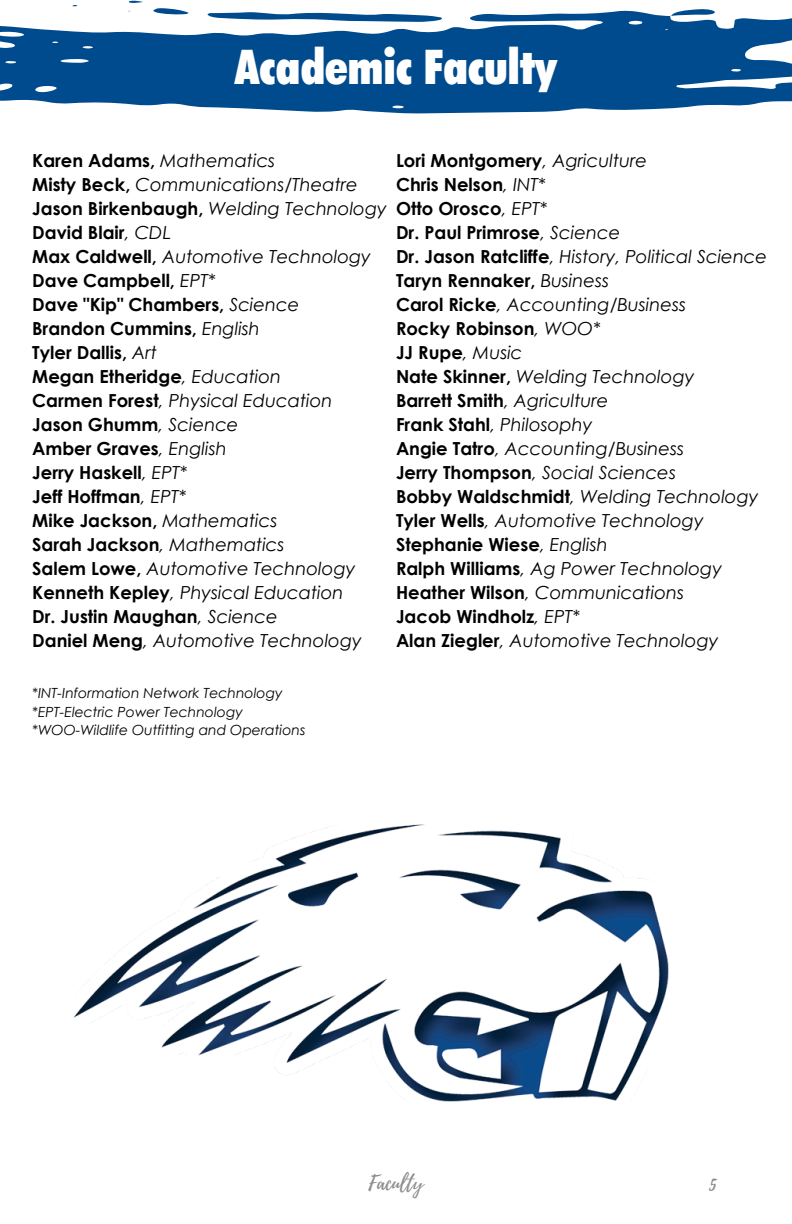
<style>
.page{position:relative;width:792px;height:1224px;background:#fff}
.page>*{position:absolute;margin:0;border:0;box-sizing:border-box;transform-origin:0 0}
.t1{font:900 condensed 48px "Futura BT";color:#fff}
.t2{font:20px "Playlist Script";color:#8c8e90}
.t3{font:italic 18px/24px "Century Gothic";color:#000}
.t4{font:700 18px/24px "Century Gothic";color:#000}
.t5{font:italic 14px "Century Gothic";color:#000}
.s1{font-weight:400;font-style:italic}
.s2{font-weight:700;font-style:normal}
</style>
<div class="page">
<svg style="left:0;top:5px;width:792px;height:108px;fill:#004b8d"></svg>
<svg style="left:207px;top:12px;width:236px;height:10px"></svg>
<svg style="left:670px;top:9px;width:45px;height:7px"></svg>
<svg style="left:153px;top:8px;width:36px;height:7px"></svg>
<svg style="left:128px;top:1px;width:15px;height:2px"></svg>
<img style="left:73px;top:824px;width:596px;height:278px">
<h1 class="t1" style="left:235px;top:31px;width:324px">Academic Faculty</h1>
<h3 class="t4" style="left:32px;top:148px;width:356px">Karen Adams, <span class="s1">Mathematics<br></span>Misty Beck, <span class="s1">Communications/Theatre<br></span>Jason Birkenbaugh, <span class="s1">Welding Technology<br></span>David Blair<span class="s1">, CDL<br></span>Max Caldwell, <span class="s1">Automotive Technology<br></span>Dave Campbell, <span class="s1">EPT*<br></span>Dave "Kip" Chambers, <span class="s1">Science<br></span>Brandon Cummins, <span class="s1">English<br></span>Tyler Dallis, <span class="s1">Art<br></span>Megan Etheridge<span class="s1">, Education<br></span>Carmen Forest<span class="s1">, Physical Education<br></span>Jason Ghumm<span class="s1">, Science<br></span>Amber Graves<span class="s1">, English<br></span>Jerry Haskell<span class="s1">, EPT*<br></span>Jeff Hoffman<span class="s1">, EPT*<br></span>Mike Jackson, <span class="s1">Mathematics<br></span>Sarah Jackson<span class="s1">, Mathematics<br></span>Salem Lowe, <span class="s1">Automotive Technology<br></span>Kenneth Kepley<span class="s1">, Physical Education<br></span>Dr. Justin Maughan<span class="s1">, Science<br></span>Daniel Meng<span class="s1">, Automotive Technology</span></h3>
<h3 class="t3" style="left:396px;top:148px;width:373px"><span class="s2">Lori Montgomery</span>, Agriculture<br><span class="s2">Chris Nelson</span>, INT*<br><span class="s2">Otto Orosco</span>, EPT*<br><span class="s2">Dr. Paul Primrose</span>, Science<br><span class="s2">Dr. Jason Ratcliffe</span>, History, Political Science<br><span class="s2">Taryn Rennaker,</span> Business<br><span class="s2">Carol Ricke</span>, Accounting/Business<br><span class="s2">Rocky Robinson</span>, WOO*<br><span class="s2">JJ Rupe</span>, Music<br><span class="s2">Nate Skinner,</span> Welding Technology<br><span class="s2">Barrett Smith</span>, Agriculture<br><span class="s2">Frank Stahl</span>, Philosophy<br><span class="s2">Angie Tatro</span>, Accounting/Business<br><span class="s2">Jerry Thompson</span>, Social Sciences<br><span class="s2">Bobby Waldschmidt</span>, Welding Technology<br><span class="s2">Tyler Wells</span>, Automotive Technology<br><span class="s2">Stephanie Wiese</span>, English<br><span class="s2">Ralph Williams</span>, Ag Power Technology<br><span class="s2">Heather Wilson</span>, Communications<br><span class="s2">Jacob Windholz</span>, EPT*<br><span class="s2">Alan Ziegler</span>, Automotive Technology</h3>
<p class="t5" style="left:32px;top:684px;width:252px">*INT-Information Network Technology</p>
<p class="t5" style="left:32px;top:703px;width:212px">*EPT-Electric Power Technology</p>
<h2 class="t5" style="left:32px;top:721px;width:275px">*WOO-Wildlife Outfitting and Operations</h2>
<p class="t2" style="left:368px;top:1169px;width:57px">Faculty</p>
<p class="t2" style="left:709px;top:1169px;width:9px">5</p>
</div>
